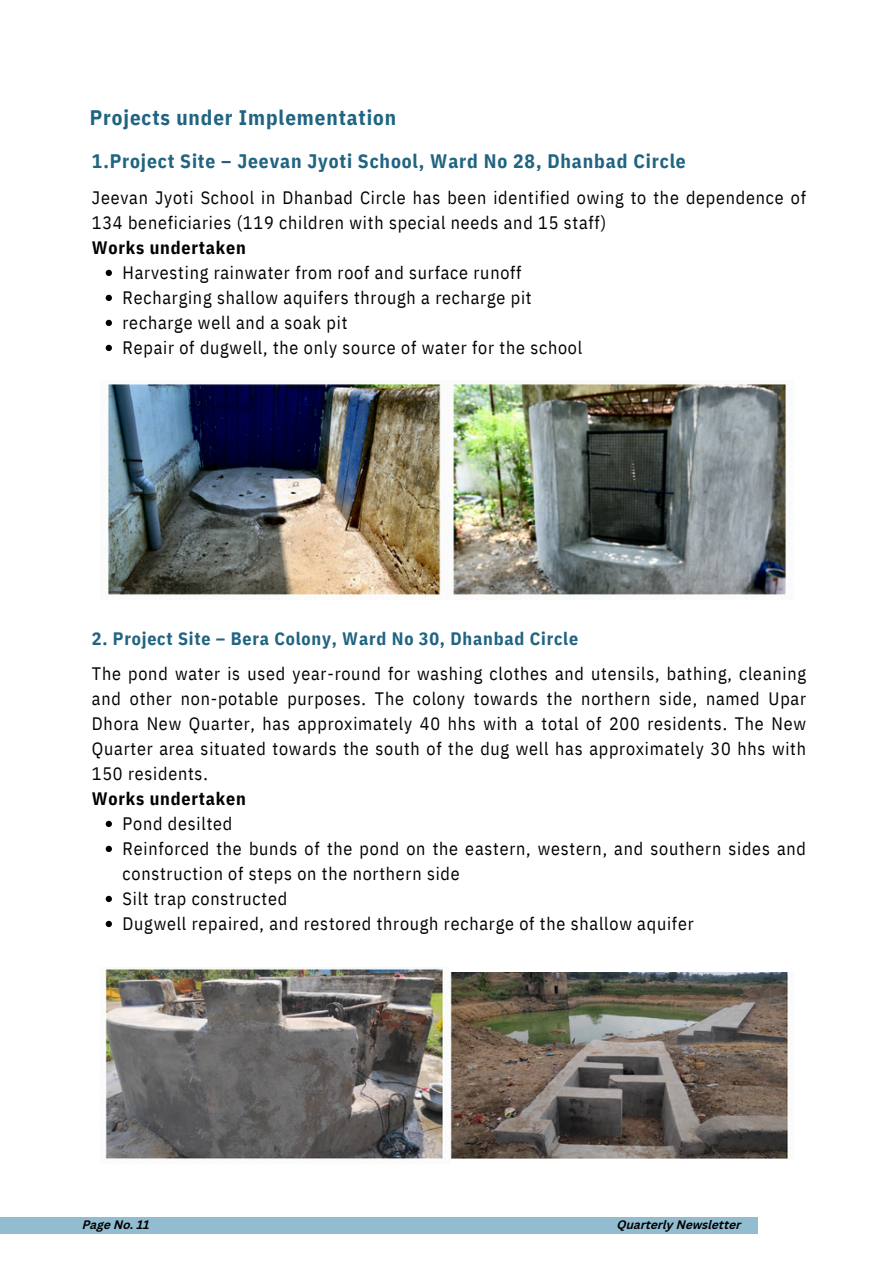
<style>
.page{position:relative;width:894px;height:1264px;background:#fff}
.page>*{position:absolute;margin:0;border:0;box-sizing:border-box;transform-origin:0 0}
.t1{font:700 21px "IBM Plex Sans Cond";letter-spacing:.045em;color:#206482}
.t2{font:700 19.5px "IBM Plex Sans Cond";letter-spacing:.045em;color:#206482}
.t3{font:18px/25px "IBM Plex Sans Cond";letter-spacing:.045em;color:#000}
.t4{font:700 18px "IBM Plex Sans Cond";letter-spacing:.045em;color:#206482}
.t5{font:italic 700 12px "Canva Sans";color:#000}
.s1{font-weight:700}
</style>
<div class="page">
<div style="left:0;top:1217px;width:757px;height:16px;background:#92bcd0"></div>
<img style="left:107px;top:384px;width:679px;height:211px">
<svg style="left:106px;top:270px;width:6px;height:6px"></svg>
<svg style="left:106px;top:295px;width:6px;height:6px"></svg>
<svg style="left:106px;top:320px;width:6px;height:6px"></svg>
<svg style="left:106px;top:345px;width:6px;height:6px"></svg>
<svg style="left:106px;top:820px;width:6px;height:7px"></svg>
<svg style="left:106px;top:845px;width:6px;height:7px"></svg>
<svg style="left:106px;top:895px;width:6px;height:7px"></svg>
<svg style="left:106px;top:920px;width:6px;height:7px"></svg>
<img style="left:105px;top:968px;width:338px;height:191px">
<img style="left:450px;top:972px;width:338px;height:186px">
<p class="t1" style="left:90px;top:103px;width:307px">Projects under Implementation</p>
<p class="t2" style="left:92px;top:148px;width:595px">1.Project Site – Jeevan Jyoti School, Ward No 28, Dhanbad Circle</p>
<p class="t3" style="left:92px;top:185px;width:715px">Jeevan Jyoti School in Dhanbad Circle has been identified owing to the dependence of<br>134 beneficiaries (119 children with special needs and 15 staff)<br><span class="s1">Works undertaken</span></p>
<p class="t3" style="left:122px;top:260px;width:400px">Harvesting rainwater from roof and surface runoff</p>
<p class="t3" style="left:122px;top:285px;width:410px">Recharging shallow aquifers through a recharge pit</p>
<p class="t3" style="left:122px;top:310px;width:226px">recharge well and a soak pit</p>
<h2 class="t3" style="left:122px;top:335px;width:461px">Repair of dugwell, the only source of water for the school</h2>
<h3 class="t4" style="left:92px;top:626px;width:487px">2. Project Site – Bera Colony, Ward No 30, Dhanbad Circle</h3>
<p class="t3" style="left:92px;top:660px;width:715px">The pond water is used year-round for washing clothes and utensils, bathing, cleaning and other non-potable purposes. The colony towards the northern side, named Upar Dhora New Quarter, has approximately 40 hhs with a total of 200 residents. The New Quarter area situated towards the south of the dug well has approximately 30 hhs with 150 residents.<br><span class="s1">Works undertaken</span></p>
<p class="t3" style="left:122px;top:810px;width:111px">Pond desilted</p>
<p class="t3" style="left:122px;top:835px;width:684px">Reinforced the bunds of the pond on the eastern, western, and southern sides and construction of steps on the northern side</p>
<p class="t3" style="left:122px;top:885px;width:166px">Silt trap constructed</p>
<p class="t3" style="left:122px;top:910px;width:572px">Dugwell repaired, and restored through recharge of the shallow aquifer</p>
<h1 class="t5" style="left:82px;top:1219px;width:68px">Page No. 11</h1>
<h1 class="t5" style="left:617px;top:1219px;width:125px">Quarterly Newsletter</h1>
</div>
